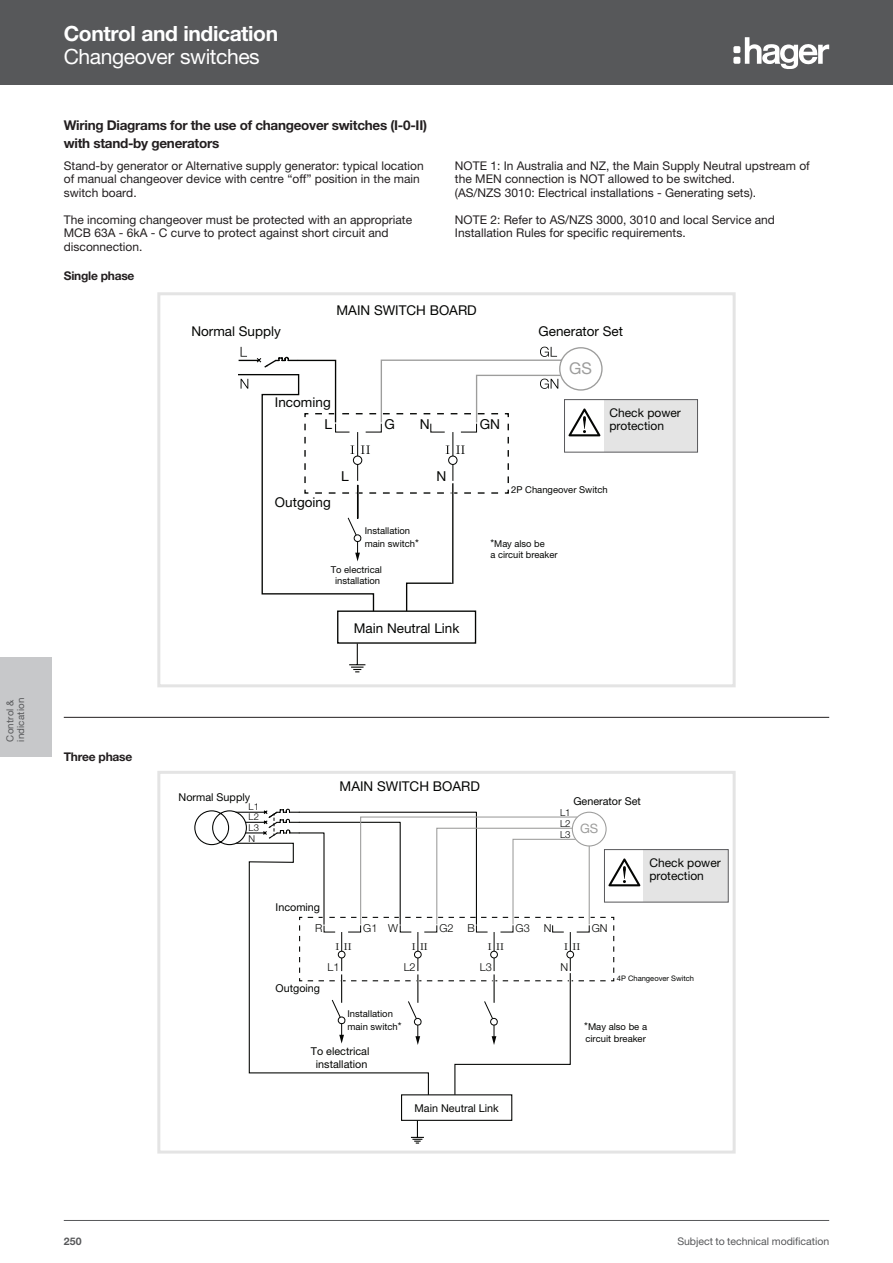
<style>
.page{position:relative;width:893px;height:1263px;background:#fff}
.page>*{position:absolute;margin:0;border:0;box-sizing:border-box;transform-origin:0 0}
.t1{font:700 21px "Helvetica Neue";letter-spacing:-.02em;color:#fff}
.t2{font:21px "Helvetica Neue";letter-spacing:-.02em;color:#fff}
.t3{font:16.2px "Helvetica Neue";color:#9d9d9c}
.t4{font:13.65px "Helvetica Neue";color:#040503}
.t5{font:13.5px "Helvetica Neue";color:#040503}
.t6{font:700 13.5px/18px "Helvetica Neue";letter-spacing:-.02em;color:#231f20}
.t7{font:12.9px "Helvetica Neue";color:#9d9d9c}
.t8{font:12px/13.5px "Helvetica Neue";color:#231f20}
.t9{font:12px/12.8px "Helvetica Neue";color:#040503}
.t10{font:700 12px "Helvetica Neue";letter-spacing:-.02em;color:#231f20}
.t11{font:300 10.95px "Helvetica Neue";color:#040503}
.t12{font:10.95px "Garamond";color:#040503}
.t13{font:10.8px/12.9px "Helvetica Neue";color:#040503;text-align:center}
.t14{font:10.5px "Helvetica Neue";letter-spacing:-.005em;color:#57585a}
.t15{font:700 10.5px "Helvetica Neue";color:#57585a}
.t16{font:9.75px/10.5px "Helvetica Neue";letter-spacing:.02em;color:#57585a}
.t17{font:300 9.75px "Helvetica Neue";color:#040503}
.t18{font:9.45px/11.4px "Helvetica Neue";color:#040503}
.t19{font:300 9.45px/11.1px "Helvetica Neue";color:#040503}
.t20{font:7.5px "Helvetica Neue";color:#040503}
.s1{font-size:10.8px}
</style>
<div class="page">
<div style="left:0;top:0;width:893px;height:85px;background:#57585a"></div>
<hr style="left:64px;top:1220px;width:765px;height:1px;background:#57585a">
<svg style="left:745px;top:37px;width:84px;height:32px"></svg>
<div style="left:733px;top:46px;width:7px;height:7px;background:#fff;border-radius:2px"></div>
<div style="left:733px;top:57px;width:7px;height:7px;background:#fff;border-radius:2px"></div>
<div style="left:0;top:658px;width:51px;height:99px;background:#c7c8ca"></div>
<svg style="left:157px;top:292px;width:579px;height:395px"></svg>
<div style="left:564px;top:400px;width:133px;height:52px;background:#e4e4e4"></div>
<svg style="left:237px;top:346px;width:387px;height:266px"></svg>
<div style="left:564px;top:399px;width:134px;height:53px;border:1px solid #59595c"></div>
<hr style="left:64px;top:717px;width:765px;height:1px;background:#231f20">
<svg style="left:157px;top:771px;width:579px;height:382px"></svg>
<div style="left:604px;top:849px;width:124px;height:53px;background:#e4e4e4"></div>
<div style="left:605px;top:850px;width:38px;height:51px;background:#fff"></div>
<svg style="left:192px;top:808px;width:448px;height:289px"></svg>
<div style="left:604px;top:849px;width:125px;height:53px;border:1px solid #59595c"></div>
<p class="t16" style="left:5px;top:742px;width:45px;rotate:-90deg">Control &amp; indication</p>
<h1 class="t1" style="left:64px;top:21px;width:216px">Control and indication</h1>
<h1 class="t2" style="left:64px;top:44px;width:198px">Changeover switches</h1>
<p class="t6" style="left:64px;top:116px;width:365px">Wiring Diagrams for the use of changeover switches (I-0-II) with stand-by generators</p>
<p class="t8" style="left:64px;top:159px;width:362px">Stand-by generator or Alternative supply generator: typical location of manual changeover device with centre “off” position in the main switch board.</p>
<p class="t8" style="left:64px;top:213px;width:350px">The incoming changeover must be protected with an appropriate<br>MCB 63A - 6kA - C curve to protect against short circuit and disconnection.</p>
<p class="t10" style="left:64px;top:268px;width:72px">Single phase</p>
<p class="t8" style="left:455px;top:159px;width:356px">NOTE 1: In Australia and NZ, the Main Supply Neutral upstream of the MEN connection is NOT allowed to be switched.<br>(AS/NZS 3010: Electrical installations - Generating sets).</p>
<p class="t8" style="left:455px;top:213px;width:322px">NOTE 2: Refer to AS/NZS 3000, 3010 and local Service and<br>Installation Rules for specific requirements.</p>
<p class="t5" style="left:337px;top:302px;width:142px">MAIN SWITCH BOARD</p>
<p class="t5" style="left:191px;top:324px;width:91px">Normal Supply</p>
<p class="t5" style="left:539px;top:324px;width:86px">Generator Set</p>
<p class="t5" style="left:275px;top:395px;width:57px">Incoming</p>
<p class="t4" style="left:325px;top:416px;width:9px">L</p>
<p class="t4" style="left:385px;top:416px;width:12px">G</p>
<p class="t4" style="left:420px;top:416px;width:11px">N</p>
<p class="t5" style="left:275px;top:494px;width:57px">Outgoing</p>
<p class="t4" style="left:341px;top:468px;width:9px">L</p>
<p class="t18" style="left:365px;top:524px;width:56px;line-height:12.9px">Installation main switch<span class="s1">*</span></p>
<p class="t18" style="left:331px;top:563px;width:53px;text-align:center">To electrical installation</p>
<p class="t4" style="left:436px;top:468px;width:11px">N</p>
<p class="t5" style="left:354px;top:620px;width:107px">Main Neutral Link</p>
<p class="t4" style="left:480px;top:416px;width:22px">GN</p>
<h2 class="t3" style="left:569px;top:359px;width:24px">GS</h2>
<p class="t9" style="left:609px;top:406px;width:73px">Check power protection</p>
<p class="t18" style="left:511px;top:484px;width:98px">2P Changeover Switch</p>
<p class="t18" style="left:490px;top:538px;width:68px"><span class="s1">*</span>May also be<br>a circuit breaker</p>
<p class="t10" style="left:64px;top:749px;width:70px">Three phase</p>
<p class="t13" style="left:179px;top:790px;width:73px">Normal Supply</p>
<p class="t19" style="left:249px;top:801px;width:12px">L1</p>
<p class="t19" style="left:249px;top:811px;width:12px">L2<br>L3</p>
<p class="t19" style="left:249px;top:833px;width:8px">N</p>
<p class="t5" style="left:340px;top:778px;width:142px">MAIN SWITCH BOARD</p>
<p class="t13" style="left:573px;top:794px;width:69px">Generator Set</p>
<p class="t17" style="left:560px;top:806px;width:12px">L1</p>
<p class="t17" style="left:560px;top:818px;width:12px">L2</p>
<p class="t17" style="left:560px;top:829px;width:12px">L3</p>
<p class="t7" style="left:580px;top:821px;width:20px">GS</p>
<p class="t9" style="left:649px;top:856px;width:73px">Check power protection</p>
<p class="t13" style="left:276px;top:900px;width:46px">Incoming</p>
<p class="t11" style="left:315px;top:921px;width:9px">R</p>
<p class="t11" style="left:363px;top:921px;width:36px">G1 W</p>
<p class="t11" style="left:439px;top:921px;width:16px">G2</p>
<p class="t11" style="left:468px;top:921px;width:9px">B</p>
<p class="t11" style="left:516px;top:921px;width:16px">G3</p>
<p class="t11" style="left:544px;top:921px;width:9px">N</p>
<p class="t11" style="left:592px;top:921px;width:17px">GN</p>
<p class="t12" style="left:336px;top:939px;width:18px">I II</p>
<p class="t12" style="left:412px;top:939px;width:18px">I II</p>
<p class="t12" style="left:488px;top:939px;width:18px">I II</p>
<p class="t12" style="left:564px;top:939px;width:18px">I II</p>
<p class="t11" style="left:327px;top:960px;width:14px">L1</p>
<p class="t11" style="left:404px;top:960px;width:14px">L2</p>
<p class="t11" style="left:480px;top:960px;width:14px">L3</p>
<p class="t11" style="left:560px;top:960px;width:9px">N</p>
<p class="t13" style="left:276px;top:981px;width:46px">Outgoing</p>
<p class="t20" style="left:617px;top:974px;width:79px">4P Changeover Switch</p>
<p class="t18" style="left:347px;top:1007px;width:56px;line-height:12.9px">Installation main switch<span class="s1">*</span></p>
<p class="t18" style="left:584px;top:1021px;width:64px"><span class="s1">*</span>May also be a circuit breaker</p>
<p class="t13" style="left:311px;top:1044px;width:60px">To electrical installation</p>
<p class="t13" style="left:414px;top:1101px;width:86px">Main Neutral Link</p>
<p class="t15" style="left:64px;top:1234px;width:19px">250</p>
<p class="t14" style="left:677px;top:1235px;width:153px">Subject to technical modification</p>
</div>
